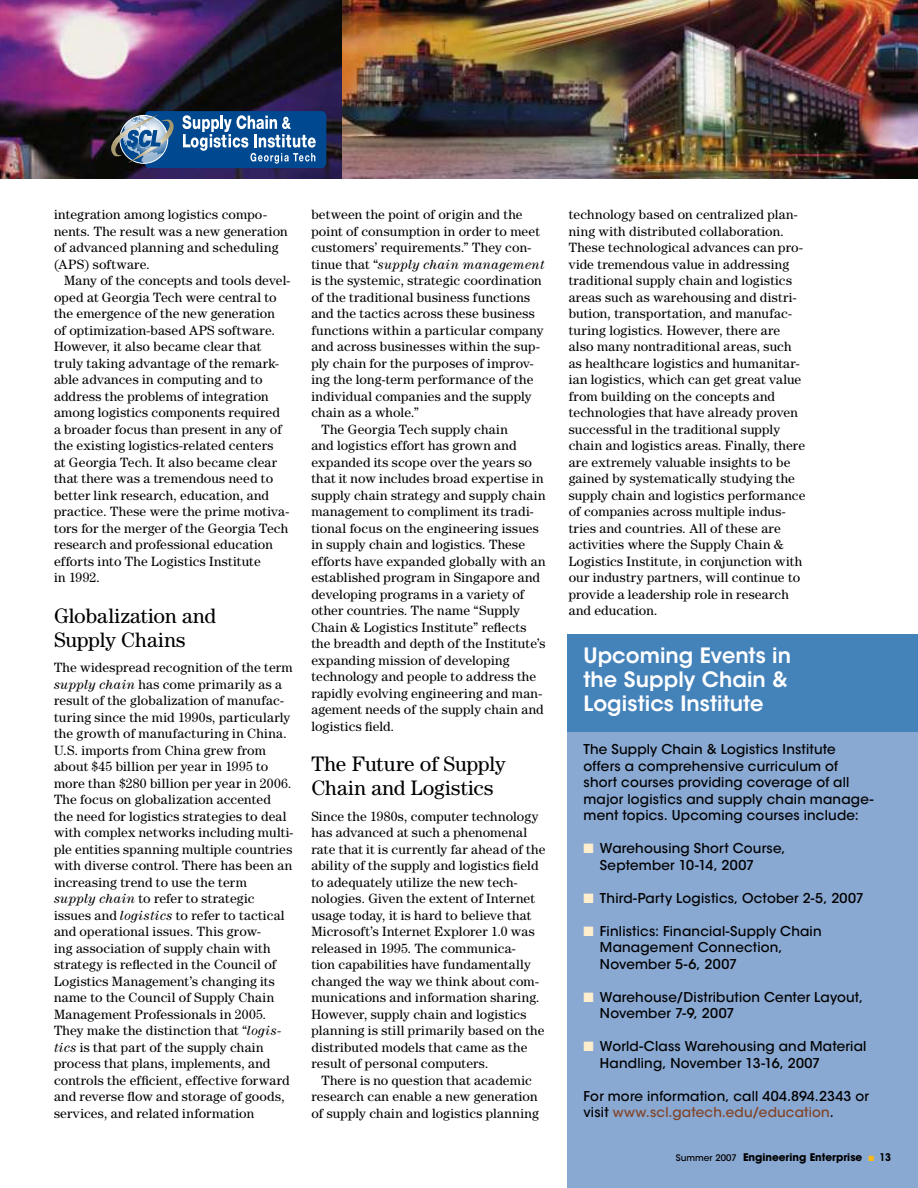
<style>
.page{position:relative;width:918px;height:1188px;background:#fff}
.page>*{position:absolute;margin:0;border:0;box-sizing:border-box;transform-origin:0 0}
.t1{font:21px/24px "Century Std";color:#000}
.t2{font:600 21px/24px "ITC Avant Garde Std";letter-spacing:.005em;color:#fff}
.t3{font:13.5px/16.5px "Century Std";letter-spacing:.015em;color:#000}
.t4{font:500 13.5px/16.5px "ITC Avant Garde Std";letter-spacing:.015em;color:#000}
.t5{font:italic 13.5px "Century Std";letter-spacing:.02em;color:#000}
.t6{font:700 10.5px "ITC Avant Garde Std";color:#000}
.s1{font-style:italic}
.s2{font-style:normal}
.s3{color:#ffeece}
.s4{color:#834224}
.s5{font-weight:500;font-size:9px}
.s6{color:#fdb813}
.s7{font-stretch:condensed}
</style>
<div class="page">
<div style="left:567px;top:689px;width:351px;height:499px;background:#89a8d2"></div>
<div style="left:567px;top:634px;width:351px;height:98px;background:#4482ba"></div>
<img style="left:0;top:0;width:342px;height:178px">
<img style="left:342px;top:0;width:576px;height:178px">
<svg style="left:104px;top:111px;width:222px;height:57px;background:#3a6a98"></svg>
<p class="t3" style="left:54px;top:206px;width:235px">integration among logistics compo&shy;nents. The result was a new generation of advanced planning and scheduling (APS) software.</p>
<p class="t3" style="left:54px;top:272px;width:238px;text-indent:10px">Many of the concepts and tools devel&shy;oped at Georgia Tech were central to the emergence of the new generation<br>of optimization-based APS software.<br>However, it also became clear that truly taking advantage of the remark&shy;able advances in computing and to address the problems of integration among logistics components required<br>a broader focus than present in any of the existing logistics-related centers<br>at Georgia Tech. It also became clear that there was a tremendous need to better link research, education, and practice. These were the prime motiva&shy;tors for the merger of the Georgia Tech research and professional education efforts into The Logistics Institute<br>in 1992.</p>
<h1 class="t1" style="left:54px;top:603px;width:164px">Globalization and<br>Supply Chains</h1>
<p class="t3" style="left:54px;top:659px;width:241px">The widespread recognition of the term <span class="s1">supply chain</span> has come primarily as a result of the globalization of manufac&shy;turing since the mid 1990s, particularly the growth of manufacturing in China.<br>U.S. imports from China grew from about $45 billion per year in 1995 to more than $280 billion per year in 2006.<br>The focus on globalization accented the need for logistics strategies to deal with complex networks including multi&shy;ple entities spanning multiple countries with diverse control. There has been an increasing trend to use the term<br><span class="s1">supply chain</span> to refer to strategic issues and <span class="s1">logistics</span> to refer to tactical and operational issues. This grow-<br>ing association of supply chain with strategy is reflected in the Council of Logistics Management’s changing its name to the Council of Supply Chain Management Professionals in 2005.<br>They make the distinction that “<span class="s1">logis&shy;tics</span> is that part of the supply chain process that plans, implements, and controls the efficient, effective forward and reverse flow and storage of goods, services, and related information</p>
<p class="t3" style="left:311px;top:206px;width:213px">between the point of origin and the</p>
<p class="t3" style="left:311px;top:222px;width:230px">point of consumption in order to meet</p>
<p class="t3" style="left:311px;top:239px;width:221px">customers’ requirements.” They con-</p>
<p class="t5" style="left:311px;top:256px;width:235px"><span class="s2">tinue that “</span>supply chain management</p>
<p class="t3" style="left:311px;top:272px;width:232px">is the systemic, strategic coordination</p>
<p class="t3" style="left:311px;top:288px;width:220px">of the traditional business functions</p>
<p class="t3" style="left:311px;top:305px;width:225px">and the tactics across these business</p>
<p class="t3" style="left:311px;top:321px;width:234px">functions within a particular company</p>
<p class="t3" style="left:311px;top:338px;width:230px">and across businesses within the sup-</p>
<p class="t3" style="left:311px;top:354px;width:224px">ply chain for the purposes of improv-</p>
<p class="t3" style="left:311px;top:371px;width:224px">ing the long-term performance of the</p>
<p class="t3" style="left:311px;top:387px;width:222px">individual companies and the supply</p>
<p class="t3" style="left:311px;top:404px;width:109px">chain as a whole.”</p>
<p class="t3" style="left:321px;top:420px;width:188px">The Georgia Tech supply chain</p>
<p class="t3" style="left:311px;top:437px;width:207px">and logistics effort has grown and</p>
<p class="t3" style="left:311px;top:453px;width:222px">expanded its scope over the years so</p>
<p class="t3" style="left:311px;top:470px;width:234px">that it now includes broad expertise in</p>
<p class="t3" style="left:311px;top:486px;width:236px">supply chain strategy and supply chain</p>
<p class="t3" style="left:311px;top:503px;width:224px">management to compliment its tradi-</p>
<p class="t3" style="left:311px;top:519px;width:229px">tional focus on the engineering issues</p>
<p class="t3" style="left:311px;top:536px;width:215px">in supply chain and logistics. These</p>
<p class="t3" style="left:311px;top:552px;width:236px">efforts have expanded globally with an</p>
<p class="t3" style="left:311px;top:569px;width:230px">established program in Singapore and</p>
<p class="t3" style="left:311px;top:585px;width:215px">developing programs in a variety of</p>
<p class="t3" style="left:311px;top:602px;width:210px">other countries. The name “Supply</p>
<p class="t3" style="left:311px;top:618px;width:217px">Chain &amp; Logistics Institute” reflects</p>
<p class="t3" style="left:311px;top:635px;width:236px">the breadth and depth of the Institute’s</p>
<p class="t3" style="left:311px;top:651px;width:200px">expanding mission of developing</p>
<p class="t3" style="left:311px;top:668px;width:226px">technology and people to address the</p>
<p class="t3" style="left:311px;top:684px;width:232px">rapidly evolving engineering and man-</p>
<p class="t3" style="left:311px;top:701px;width:234px">agement needs of the supply chain and</p>
<p class="t3" style="left:311px;top:717px;width:84px">logistics field.</p>
<h1 class="t1" style="left:311px;top:751px;width:196px">The Future of Supply<br>Chain and Logistics</h1>
<p class="t3" style="left:311px;top:807px;width:236px">Since the 1980s, computer technology has advanced at such a phenomenal rate that it is currently far ahead of the ability of the supply and logistics field to adequately utilize the new tech&shy;nologies. Given the extent of Internet usage today, it is hard to believe that Microsoft’s Internet Explorer 1.0 was released in 1995. The communica-<br>tion capabilities have fundamentally changed the way we think about com&shy;munications and information sharing.<br>However, supply chain and logistics planning is still primarily based on the distributed models that came as the result of personal computers.</p>
<p class="t3" style="left:311px;top:1071px;width:229px;text-align:center">There is no question that academic research can enable a new generation of supply chain and logistics planning</p>
<p class="t3" style="left:569px;top:206px;width:238px">technology based on centralized plan&shy;ning with distributed collaboration.<br>These technological advances can pro&shy;vide tremendous value in addressing traditional supply chain and logistics areas such as warehousing and distri&shy;bution, transportation, and manufac&shy;turing logistics. However, there are also many nontraditional areas, such as healthcare logistics and humanitar&shy;ian logistics, which can get great value from building on the concepts and technologies that have already proven successful in the traditional supply chain and logistics areas. Finally, there are extremely valuable insights to be gained by systematically studying the supply chain and logistics performance of companies across multiple indus&shy;tries and countries. All of these are activities where the Supply Chain &amp; Logistics Institute, in conjunction with our industry partners, will continue to provide a leadership role in research and education.</p>
<h1 class="t2" style="left:584px;top:643px;width:209px">Upcoming Events in the Supply Chain &amp;<br>Logistics Institute</h1>
<p class="t4" style="left:584px;top:741px;width:291px">The Supply Chain &amp; Logistics Institute offers a comprehensive curriculum of short courses providing coverage of all major logistics and supply chain manage&shy;ment topics. Upcoming courses include:</p>
<p class="t4" style="left:600px;top:840px;width:187px;text-indent:-16px"><span class="s3">■</span> Warehousing Short Course,<br>September 10-14, 2007</p>
<p class="t4" style="left:584px;top:890px;width:282px"><span class="s3">■</span> Third-Party Logistics, October 2-5, 2007</p>
<p class="t4" style="left:600px;top:923px;width:223px;text-indent:-16px"><span class="s3">■</span> Finlistics: Financial-Supply Chain<br>Management Connection,<br>November 5-6, 2007</p>
<p class="t4" style="left:600px;top:989px;width:265px;text-indent:-16px"><span class="s3">■</span> Warehouse/Distribution Center Layout,<br>November 7-9, 2007</p>
<p class="t4" style="left:600px;top:1038px;width:268px;text-indent:-16px"><span class="s3">■</span> World-Class Warehousing and Material<br>Handling, November 13-16, 2007</p>
<p class="t4" style="left:584px;top:1088px;width:287px">For more information, call 404.894.2343 or visit <span class="s4">www.scl.gatech.edu/education</span>.</p>
<p class="t6" style="left:676px;top:1151px;width:217px"><span class="s5">Summer 2007</span> Engineering Enterprise <span class="s6">■</span> <span class="s7">13</span></p>
</div>
